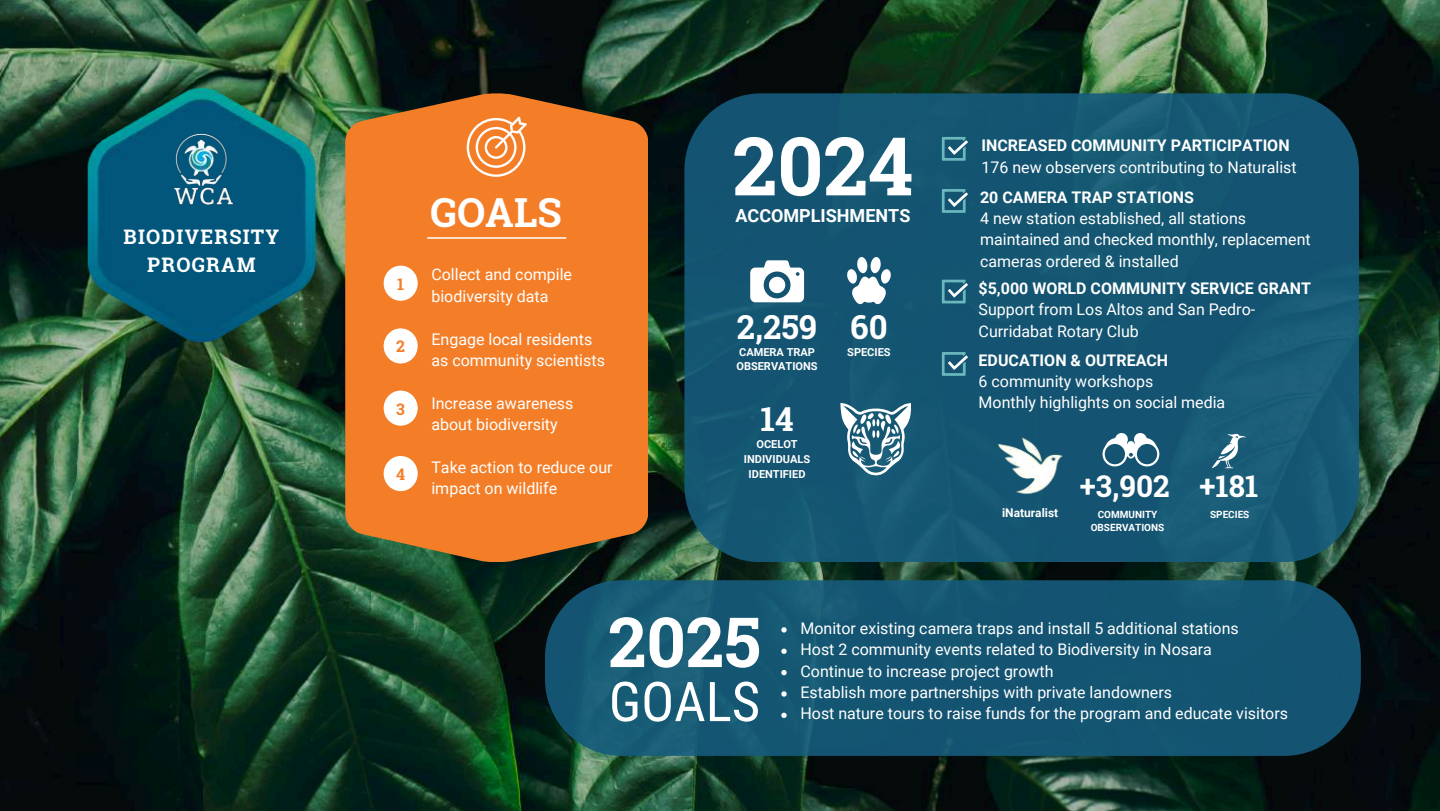
<style>
.page{position:relative;width:1440px;height:811px;background:#fff}
.page>*{position:absolute;margin:0;border:0;box-sizing:border-box;transform-origin:0 0}
.t1{font:700 80.8px "Roboto Slab";color:#fff}
.t2{font:700 69.2px "Roboto Slab";color:#fff}
.t3{font:54.8px "Roboto Condensed";color:#fff}
.t4{font:700 40px "Roboto Slab";color:#fff}
.t5{font:700 33px "Roboto Slab";color:#fff}
.t6{font:700 30px "Roboto Slab";color:#fff}
.t7{font:700 20px/27.8px "Roboto Slab";letter-spacing:.06em;color:#fff;text-align:center}
.t8{font:700 18px "Roboto";color:#fff}
.t9{font:16px/21.4px "Roboto";color:#fff}
.t10{font:700 16px "Roboto";color:#fff}
.t11{font:700 16px "Roboto Slab";color:#f47e28}
.t12{font:700 12px "Roboto";color:#fff}
.t13{font:700 11px/14.6px "Roboto";color:#fff}
.t14{font:700 10px/13.4px "Roboto";color:#fff;text-align:center}
</style>
<div class="page">
<img style="left:0;top:0;width:1440px;height:810px">
<img style="left:81px;top:82px;width:241px;height:265px">
<img style="left:167px;top:132px;width:74px;height:74px">
<svg style="left:345px;top:93px;width:303px;height:469px;background:#e47928"></svg>
<hr style="left:428px;top:237px;width:138px;height:1px;background:#fff">
<div style="left:384px;top:265px;width:34px;height:35px;background:#fff;border-radius:50%"></div>
<div style="left:384px;top:328px;width:34px;height:35px;background:#fff;border-radius:50%"></div>
<div style="left:384px;top:390px;width:34px;height:35px;background:#fff;border-radius:50%"></div>
<svg style="left:467px;top:117px;width:60px;height:60px"></svg>
<div style="left:684px;top:93px;width:675px;height:469px;background:#145572;border-radius:76px"></div>
<svg style="left:942px;top:137px;width:25px;height:24px"></svg>
<svg style="left:942px;top:189px;width:25px;height:24px"></svg>
<svg style="left:942px;top:279px;width:25px;height:24px"></svg>
<div style="left:384px;top:455px;width:34px;height:36px;background:#fff;border-radius:50%"></div>
<svg style="left:545px;top:580px;width:815px;height:175px;background:#14546f"></svg>
<svg style="left:750px;top:260px;width:54px;height:42px"></svg>
<svg style="left:847px;top:257px;width:44px;height:48px"></svg>
<svg style="left:942px;top:352px;width:25px;height:23px"></svg>
<svg style="left:840px;top:403px;width:71px;height:73px"></svg>
<svg style="left:781px;top:626px;width:6px;height:6px"></svg>
<svg style="left:781px;top:648px;width:6px;height:5px"></svg>
<svg style="left:781px;top:669px;width:6px;height:5px"></svg>
<svg style="left:781px;top:690px;width:6px;height:6px"></svg>
<svg style="left:781px;top:712px;width:6px;height:5px"></svg>
<svg style="left:1102px;top:433px;width:58px;height:34px"></svg>
<svg style="left:1212px;top:433px;width:34px;height:35px"></svg>
<img style="left:997px;top:437px;width:66px;height:58px">
<p class="t7" style="left:124px;top:222px;width:157px">BIODIVERSITY<br>PROGRAM</p>
<p class="t11" style="left:397px;top:273px;width:9px">1</p>
<p class="t11" style="left:396px;top:335px;width:10px">2</p>
<p class="t11" style="left:396px;top:397px;width:10px">3</p>
<p class="t11" style="left:396px;top:463px;width:11px">4</p>
<h3 class="t4" style="left:431px;top:185px;width:133px">GOALS</h3>
<p class="t9" style="left:431px;top:264px;width:142px">Collect and compile biodiversity data</p>
<p class="t9" style="left:431px;top:328px;width:175px">Engage local residents as community scientists</p>
<p class="t9" style="left:431px;top:392px;width:144px">Increase awareness about biodiversity</p>
<p class="t9" style="left:431px;top:456px;width:183px">Take action to reduce our impact on wildlife</p>
<h1 class="t1" style="left:732px;top:111px;width:183px">2024</h1>
<p class="t8" style="left:736px;top:205px;width:176px">ACCOMPLISHMENTS</p>
<h3 class="t5" style="left:737px;top:304px;width:82px">2,259</h3>
<p class="t13" style="left:736px;top:344px;width:83px">CAMERA TRAP<br>OBSERVATIONS</p>
<h3 class="t5" style="left:761px;top:396px;width:35px">14</h3>
<p class="t13" style="left:744px;top:437px;width:68px;text-align:center">OCELOT<br>INDIVIDUALS<br>IDENTIFIED</p>
<h3 class="t5" style="left:850px;top:304px;width:39px">60</h3>
<p class="t13" style="left:847px;top:344px;width:45px">SPECIES</p>
<p class="t10" style="left:982px;top:136px;width:310px">INCREASED COMMUNITY PARTICIPATION</p>
<p class="t9" style="left:982px;top:156px;width:317px">176 new observers contributing to Naturalist</p>
<p class="t10" style="left:980px;top:188px;width:215px">20 CAMERA TRAP STATIONS</p>
<p class="t9" style="left:980px;top:208px;width:332px">4 new station established, all stations maintained and checked monthly, replacement cameras ordered &amp; installed</p>
<p class="t10" style="left:979px;top:279px;width:334px">$5,000 WORLD COMMUNITY SERVICE GRANT</p>
<p class="t9" style="left:979px;top:299px;width:278px">Support from Los Altos and San Pedro-<br>Curridabat Rotary Club</p>
<p class="t10" style="left:979px;top:350px;width:191px">EDUCATION &amp; OUTREACH</p>
<p class="t9" style="left:979px;top:370px;width:248px">6 community workshops<br>Monthly highlights on social media</p>
<p class="t12" style="left:1002px;top:505px;width:58px">iNaturalist</p>
<h3 class="t6" style="left:1080px;top:465px;width:91px">+3,902</h3>
<p class="t14" style="left:1091px;top:507px;width:75px">COMMUNITY<br>OBSERVATIONS</p>
<h3 class="t6" style="left:1200px;top:465px;width:60px">+181</h3>
<p class="t14" style="left:1210px;top:507px;width:41px">SPECIES</p>
<h2 class="t2" style="left:608px;top:594px;width:154px">2025</h2>
<h3 class="t3" style="left:609px;top:669px;width:153px">GOALS</h3>
<p class="t9" style="left:801px;top:617px;width:489px">Monitor existing camera traps and install 5 additional stations<br>Host 2 community events related to Biodiversity in Nosara<br>Continue to increase project growth<br>Establish more partnerships with private landowners<br>Host nature tours to raise funds for the program and educate visitors</p>
</div>
